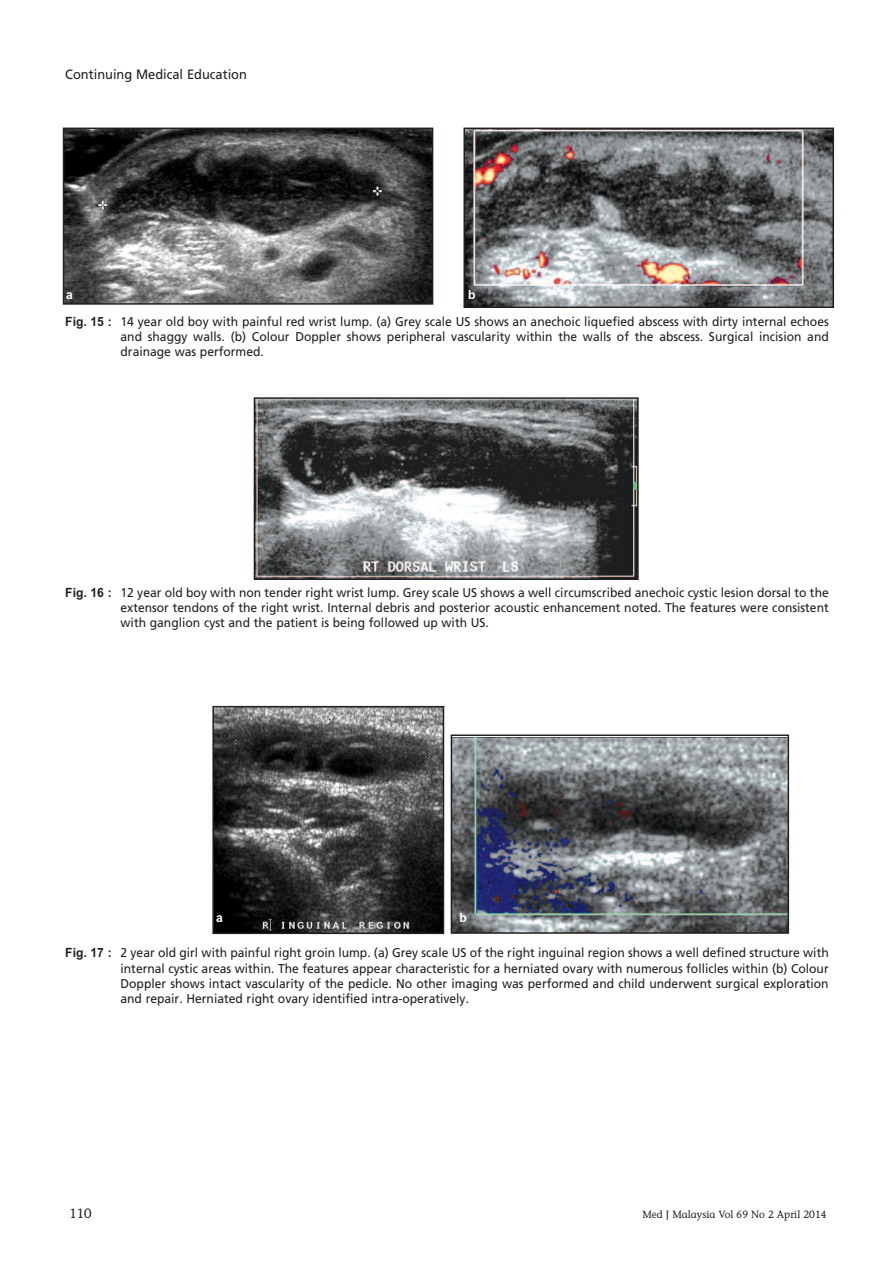
<style>
.page{position:relative;width:893px;height:1263px;background:#fff}
.page>*{position:absolute;margin:0;border:0;box-sizing:border-box;transform-origin:0 0}
.t1{font:13.5px "Frutiger LT Std";color:#231f20;scale:.95 1}
.t2{font:500 13.5px "Stone Informal Std";color:#231f20;scale:.95 1}
.t3{font:12.75px/15.3px "Frutiger LT Std";color:#231f20;text-align:justify;scale:.95 1}
.t4{font:700 12.75px "Arial";color:#fff;scale:.95 1}
.t5{font:500 10.5px "Stone Informal Std";color:#231f20;scale:.95 1}
.s1{font-family:"Arial";font-weight:700}
</style>
<div class="page">
<img style="left:66px;top:131px;width:364px;height:171px">
<div style="left:63px;top:128px;width:370px;height:177px;border:2px solid #231f20"></div>
<img style="left:466px;top:131px;width:365px;height:174px">
<div style="left:463px;top:128px;width:371px;height:180px;border:2px solid #231f20"></div>
<img style="left:257px;top:400px;width:379px;height:177px">
<div style="left:254px;top:397px;width:385px;height:183px;border:2px solid #231f20"></div>
<img style="left:215px;top:709px;width:226px;height:222px">
<div style="left:212px;top:706px;width:232px;height:228px;border:2px solid #231f20"></div>
<img style="left:454px;top:737px;width:332px;height:194px">
<div style="left:451px;top:734px;width:338px;height:200px;border:2px solid #231f20"></div>
<p class="t1" style="left:65px;top:68px;width:193px">Continuing Medical Education</p>
<p class="t4" style="left:66px;top:287px;width:9px">a</p>
<p class="t4" style="left:468px;top:287px;width:9px">b</p>
<p class="t3" style="left:121px;top:314px;width:747px;text-indent:-55px"><span class="s1">Fig. 15 :</span> 14 year old boy with painful red wrist lump. (a) Grey scale US shows an anechoic liquefied abscess with dirty internal echoes and shaggy walls. (b) Colour Doppler shows peripheral vascularity within the walls of the abscess. Surgical incision and drainage was performed.</p>
<p class="t3" style="left:121px;top:586px;width:747px;text-indent:-55px"><span class="s1">Fig. 16 :</span> 12 year old boy with non tender right wrist lump. Grey scale US shows a well circumscribed anechoic cystic lesion dorsal to the extensor tendons of the right wrist. Internal debris and posterior acoustic enhancement noted. The features were consistent with ganglion cyst and the patient is being followed up with US.</p>
<p class="t4" style="left:216px;top:910px;width:9px">a</p>
<p class="t4" style="left:460px;top:910px;width:9px">b</p>
<p class="t3" style="left:120px;top:946px;width:747px;text-indent:-55px"><span class="s1">Fig. 17 :</span> 2 year old girl with painful right groin lump. (a) Grey scale US of the right inguinal region shows a well defined structure with internal cystic areas within. The features appear characteristic for a herniated ovary with numerous follicles within (b) Colour Doppler shows intact vascularity of the pedicle. No other imaging was performed and child underwent surgical exploration and repair. Herniated right ovary identified intra-operatively.</p>
<p class="t2" style="left:69px;top:1207px;width:25px">110</p>
<p class="t5" style="left:642px;top:1210px;width:195px">Med J Malaysia Vol 69 No 2 April 2014</p>
</div>
